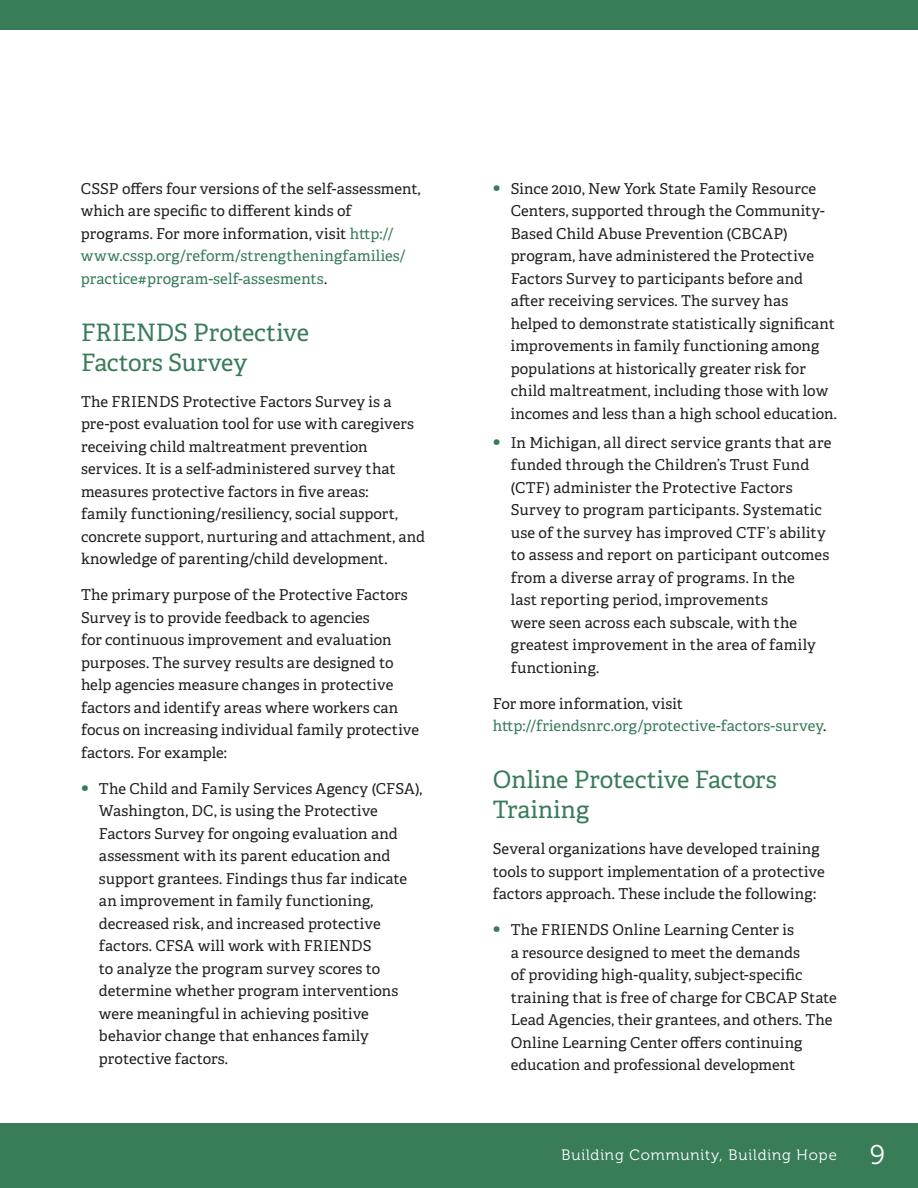
<style>
.page{position:relative;width:918px;height:1188px;background:#fff}
.page>*{position:absolute;margin:0;border:0;box-sizing:border-box;transform-origin:0 0}
.t1{font:24px/30px "Adelle PE";letter-spacing:-.005em;color:#387c58}
.t2{font:21px "Adelle PE";color:#387c58}
.t3{font:15px/22.5px "Adelle PE";letter-spacing:.005em;color:#231f20}
.t4{font:15px/22.5px "Adelle PE";letter-spacing:.005em;color:#387c58}
.t5{font:15px "Museo 300";letter-spacing:.06em;color:#fff}
.s1{color:#387c58}
.s2{font-size:21px;color:#387c58}
.s3{color:#231f20}
.s4{font-size:27px}
</style>
<div class="page">
<div style="left:1px;top:1123px;width:917px;height:65px;background:#387c58"></div>
<hr style="left:0;top:1123px;width:1px;height:65px;background:#387c58">
<div style="left:1px;top:0;width:917px;height:29px;background:#387c58"></div>
<svg style="left:0;top:0;width:1px;height:29px"></svg>
<p class="t3" style="left:81px;top:176px;width:341px">CSSP offers four versions of the self-assessment, which are specific to different kinds of programs. For more information, visit <span class="s1">http:// www.cssp.org/reform/strengtheningfamilies/ practice#program-self-assesments</span>.</p>
<h3 class="t1" style="left:81px;top:316px;width:229px">FRIENDS Protective<br>Factors Survey</h3>
<p class="t3" style="left:81px;top:389px;width:346px">The FRIENDS Protective Factors Survey is a pre-post evaluation tool for use with caregivers receiving child maltreatment prevention services. It is a self-administered survey that measures protective factors in five areas:<br>family functioning/resiliency, social support, concrete support, nurturing and attachment, and knowledge of parenting/child development.</p>
<p class="t3" style="left:81px;top:583px;width:340px">The primary purpose of the Protective Factors Survey is to provide feedback to agencies<br>for continuous improvement and evaluation purposes. The survey results are designed to help agencies measure changes in protective factors and identify areas where workers can focus on increasing individual family protective factors. For example:</p>
<p class="t2" style="left:81px;top:771px;width:9px">•</p>
<p class="t3" style="left:99px;top:776px;width:325px">The Child and Family Services Agency (CFSA), Washington, DC, is using the Protective Factors Survey for ongoing evaluation and assessment with its parent education and support grantees. Findings thus far indicate an improvement in family functioning, decreased risk, and increased protective factors. CFSA will work with FRIENDS<br>to analyze the program survey scores to determine whether program interventions were meaningful in achieving positive behavior change that enhances family protective factors.</p>
<p class="t3" style="left:511px;top:176px;width:328px;text-indent:-18px"><span class="s2">•</span> Since 2010, New York State Family Resource Centers, supported through the Community-Based Child Abuse Prevention (CBCAP) program, have administered the Protective Factors Survey to participants before and after receiving services. The survey has helped to demonstrate statistically significant improvements in family functioning among populations at historically greater risk for child maltreatment, including those with low incomes and less than a high school education.</p>
<p class="t3" style="left:511px;top:431px;width:322px;text-indent:-18px"><span class="s2">•</span> In Michigan, all direct service grants that are funded through the Children’s Trust Fund (CTF) administer the Protective Factors Survey to program participants. Systematic use of the survey has improved CTF’s ability to assess and report on participant outcomes from a diverse array of programs. In the<br>last reporting period, improvements<br>were seen across each subscale, with the greatest improvement in the area of family functioning.</p>
<p class="t4" style="left:493px;top:692px;width:335px"><span class="s3">For more information, visit </span>http://friendsnrc.org/protective-factors-survey<span class="s3">.</span></p>
<h3 class="t1" style="left:493px;top:764px;width:286px">Online Protective Factors<br>Training</h3>
<p class="t3" style="left:493px;top:837px;width:334px">Several organizations have developed training tools to support implementation of a protective factors approach. These include the following:</p>
<p class="t2" style="left:493px;top:913px;width:9px">•</p>
<p class="t3" style="left:511px;top:918px;width:328px">The FRIENDS Online Learning Center is<br>a resource designed to meet the demands<br>of providing high-quality, subject-specific training that is free of charge for CBCAP State Lead Agencies, their grantees, and others. The Online Learning Center offers continuing education and professional development</p>
<p class="t5" style="left:561px;top:1146px;width:325px">Building Community, Building Hope <span class="s4">9</span></p>
</div>
